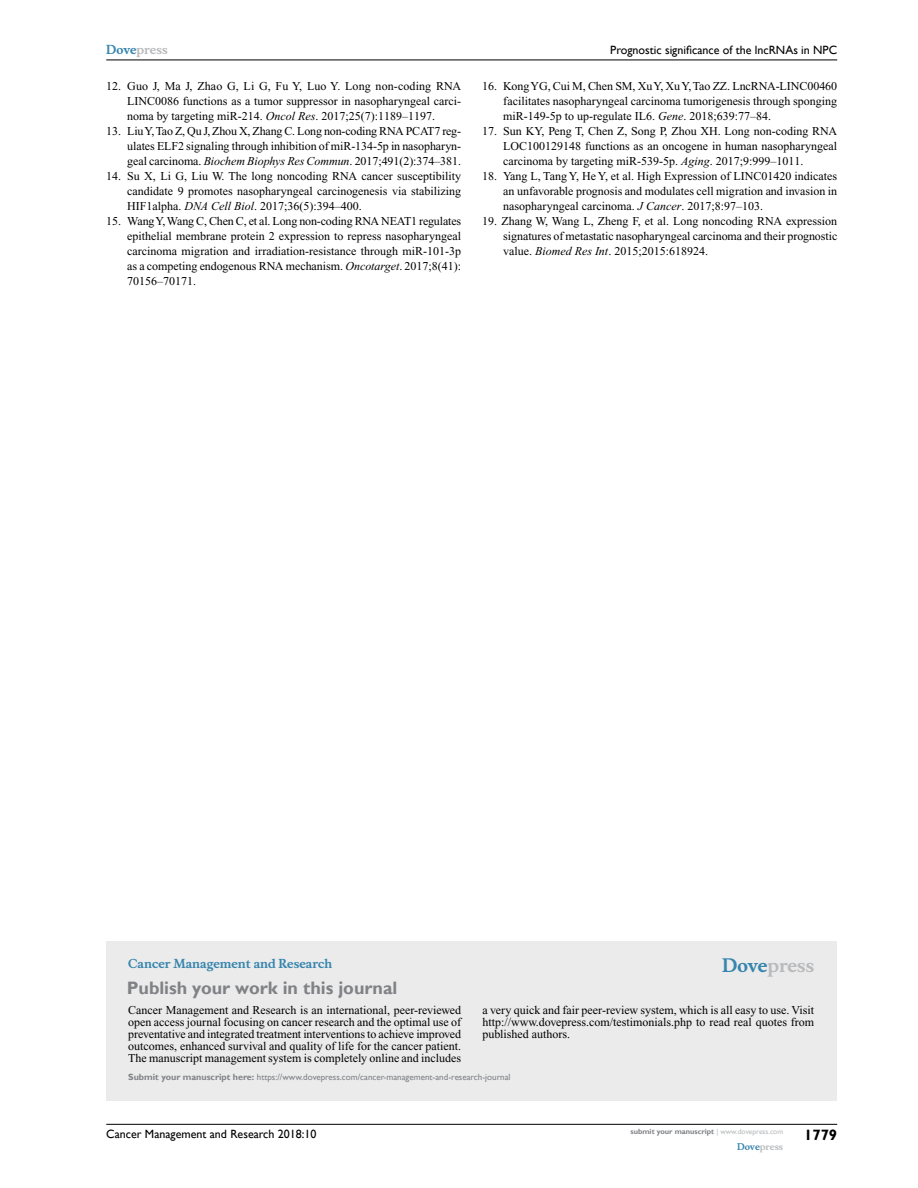
<style>
.page{position:relative;width:918px;height:1188px;background:#fff}
.page>*{position:absolute;margin:0;border:0;box-sizing:border-box;transform-origin:0 0}
.t1{font:700 18px "Gill Sans";color:#808285}
.t2{font:700 18px "Musee";color:#b8babc}
.t3{font:700 15px "Gill Sans";color:#000}
.t4{font:12px/15px "Times New Roman";color:#000;text-align:justify}
.t5{font:12px "Gill Sans";color:#000}
.t6{font:700 12px "Musee";color:#3785ad}
.t7{font:700 12px "Musee";color:#b8babc}
.t8{font:9px "Gill Sans";color:#808285}
.t9{font:700 9px "Musee";color:#b8babc}
.t10{font:700 7.5px "Gill Sans";color:#808285}
.s1{color:#3785ad}
.s2{font-style:italic}
.s3{font-weight:700}
.s4{font-weight:400;color:#b8babc}
</style>
<div class="page">
<div style="left:106px;top:941px;width:731px;height:159px;background:#ebebec"></div>
<hr style="left:106px;top:1124px;width:731px;height:1px;background:#000">
<hr style="left:106px;top:60px;width:731px;height:1px;background:#000">
<p class="t7" style="left:106px;top:43px;width:63px"><span class="s1">Dove</span>press</p>
<p class="t4" style="left:127px;top:79px;width:335px;text-indent:-21px">12. Guo J, Ma J, Zhao G, Li G, Fu Y, Luo Y. Long non-coding RNA LINC0086 functions as a tumor suppressor in nasopharyngeal carci&shy;noma by targeting miR-214. <span class="s2">Oncol Res</span>. 2017;25(7):1189–1197.</p>
<p class="t4" style="left:127px;top:124px;width:335px;text-indent:-21px">13. Liu Y, Tao Z, Qu J, Zhou X, Zhang C. Long non-coding RNA PCAT7 reg&shy;ulates ELF2 signaling through inhibition of miR-134-5p in nasopharyn&shy;geal carcinoma. <span class="s2">Biochem Biophys Res Commun</span>. 2017;491(2):374–381.</p>
<p class="t4" style="left:127px;top:169px;width:335px;text-indent:-21px">14. Su X, Li G, Liu W. The long noncoding RNA cancer susceptibility candidate 9 promotes nasopharyngeal carcinogenesis via stabilizing HIF1alpha. <span class="s2">DNA Cell Biol</span>. 2017;36(5):394–400.</p>
<p class="t4" style="left:127px;top:214px;width:335px;text-indent:-21px">15. Wang Y, Wang C, Chen C, et al. Long non-coding RNA NEAT1 regulates epithelial membrane protein 2 expression to repress nasopharyngeal carcinoma migration and irradiation-resistance through miR-101-3p as a competing endogenous RNA mechanism. <span class="s2">Oncotarget</span>. 2017;8(41):<br>70156–70171.</p>
<p class="t5" style="left:610px;top:43px;width:228px">Prognostic significance of the lncRNAs in NPC</p>
<p class="t4" style="left:503px;top:79px;width:335px;text-indent:-21px">16. Kong YG, Cui M, Chen SM, Xu Y, Xu Y, Tao ZZ. LncRNA-LINC00460 facilitates nasopharyngeal carcinoma tumorigenesis through sponging miR-149-5p to up-regulate IL6. <span class="s2">Gene</span>. 2018;639:77–84.</p>
<p class="t4" style="left:503px;top:124px;width:335px;text-indent:-21px">17. Sun KY, Peng T, Chen Z, Song P, Zhou XH. Long non-coding RNA LOC100129148 functions as an oncogene in human nasopharyngeal carcinoma by targeting miR-539-5p. <span class="s2">Aging</span>. 2017;9:999–1011.</p>
<p class="t4" style="left:503px;top:169px;width:335px;text-indent:-21px">18. Yang L, Tang Y, He Y, et al. High Expression of LINC01420 indicates an unfavorable prognosis and modulates cell migration and invasion in nasopharyngeal carcinoma. <span class="s2">J Cancer</span>. 2017;8:97–103.</p>
<p class="t4" style="left:503px;top:214px;width:336px;text-indent:-21px">19. Zhang W, Wang L, Zheng F, et al. Long noncoding RNA expression signatures of metastatic nasopharyngeal carcinoma and their prognostic value. <span class="s2">Biomed Res Int</span>. 2015;2015:618924.</p>
<p class="t6" style="left:128px;top:956px;width:206px">Cancer Management and Research</p>
<h1 class="t1" style="left:127px;top:977px;width:272px">Publish your work in this journal</h1>
<h1 class="t2" style="left:722px;top:955px;width:94px"><span class="s1">Dove</span>press</h1>
<p class="t4" style="left:128px;top:1004px;width:334px;line-height:12px">Cancer Management and Research is an international, peer-reviewed open access journal focusing on cancer research and the optimal use of preventative and integrated treatment interventions to achieve improved outcomes, enhanced survival and quality of life for the cancer patient.<br>The manuscript management system is completely online and includes</p>
<p class="t4" style="left:482px;top:1004px;width:333px;line-height:12px">a very quick and fair peer-review system, which is all easy to use. Visit http://www.dovepress.com/testimonials.php to read real quotes from published authors.</p>
<p class="t8" style="left:128px;top:1072px;width:384px"><span class="s3">Submit your manuscript here:</span> https://www.dovepress.com/cancer-management-and-research-journal</p>
<p class="t5" style="left:106px;top:1127px;width:212px">Cancer Management and Research 2018:10</p>
<p class="t10" style="left:631px;top:1127px;width:154px">submit your manuscript <span class="s4">| www.dovepress.com</span></p>
<p class="t9" style="left:737px;top:1141px;width:48px"><span class="s1">Dove</span>press</p>
<p class="t3" style="left:804px;top:1126px;width:35px">1779</p>
</div>
